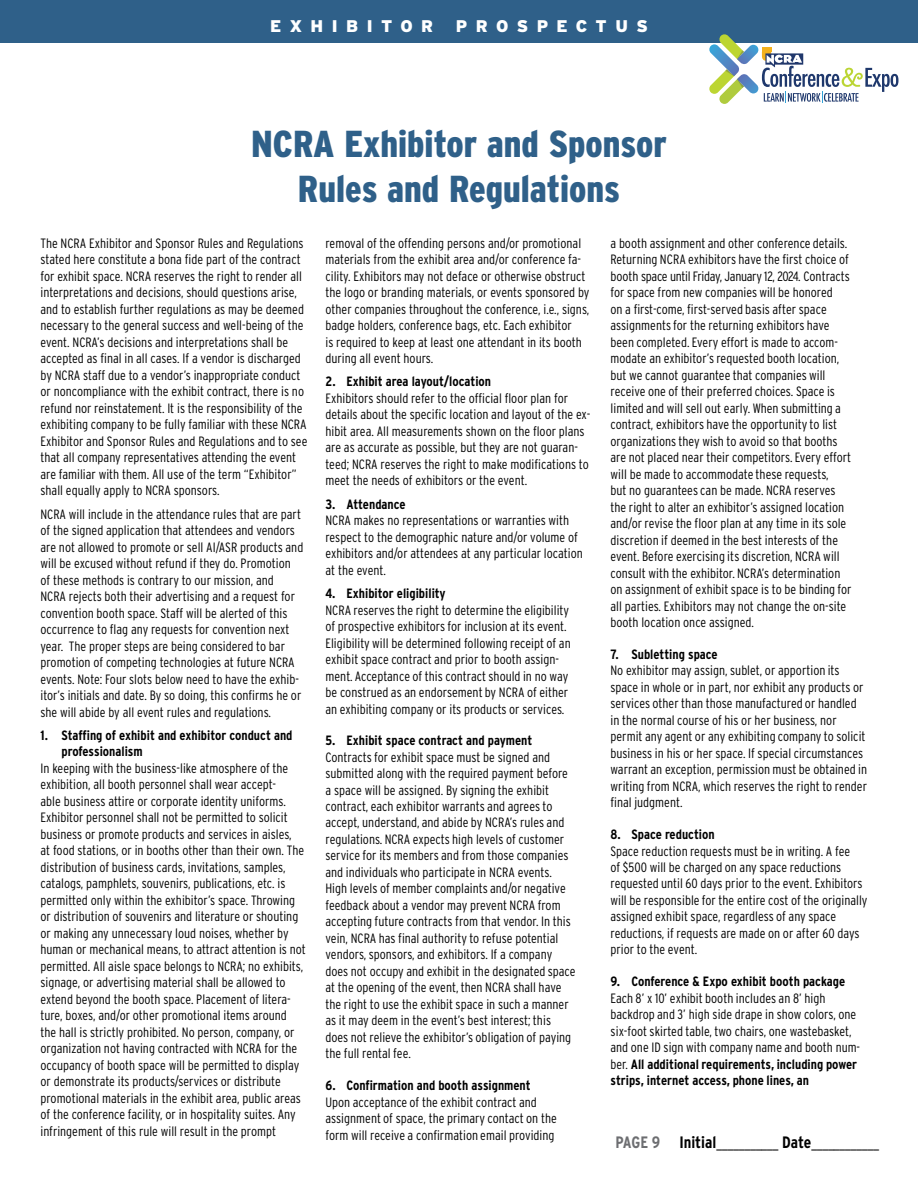
<style>
.page{position:relative;width:918px;height:1188px;background:#fff}
.page>*{position:absolute;margin:0;border:0;box-sizing:border-box;transform-origin:0 0}
.t1{font:900 37.5px/45px "Interstate Condensed";color:#2f6089;text-align:center}
.t2{font:900 16.95px "Interstate";letter-spacing:.5em;color:#fff}
.t3{font:300 16.5px "Interstate Condensed";color:#000}
.t4{font:300 13.5px/16.5px "Interstate Condensed";color:#000}
.t5{font:700 13.5px/16.5px "Interstate Condensed";color:#000}
.s1{font-weight:700}
.s2{font-weight:700;color:#6d6e71}
</style>
<div class="page">
<div style="left:0;top:0;width:918px;height:42px;background:#2f6089"></div>
<svg style="left:709px;top:34px;width:189px;height:70px"></svg>
<p class="t2" style="left:270px;top:16px;width:165px">EXHIBITOR</p>
<p class="t2" style="left:456px;top:16px;width:194px">PROSPECTUS</p>
<h1 class="t1" style="left:251px;top:122px;width:417px">NCRA Exhibitor and Sponsor<br>Rules and Regulations</h1>
<p class="t4" style="left:40px;top:235px;width:268px">The NCRA Exhibitor and Sponsor Rules and Regulations stated here constitute a bona fide part of the contract for exhibit space. NCRA reserves the right to render all interpretations and decisions, should questions arise, and to establish further regulations as may be deemed necessary to the general success and well-being of the event. NCRA’s decisions and interpretations shall be accepted as final in all cases. If a vendor is discharged by NCRA staff due to a vendor’s inappropriate conduct or noncompliance with the exhibit contract, there is no refund nor reinstatement. It is the responsibility of the exhibiting company to be fully familiar with these NCRA Exhibitor and Sponsor Rules and Regulations and to see that all company representatives attending the event are familiar with them. All use of the term “Exhibitor” shall equally apply to NCRA sponsors.</p>
<p class="t4" style="left:40px;top:505px;width:264px">NCRA will include in the attendance rules that are part of the signed application that attendees and vendors are not allowed to promote or sell AI/ASR products and will be excused without refund if they do. Promotion of these methods is contrary to our mission, and<br>NCRA rejects both their advertising and a request for convention booth space. Staff will be alerted of this occurrence to flag any requests for convention next year. The proper steps are being considered to bar promotion of competing technologies at future NCRA events. Note: Four slots below need to have the exhib&shy;itor’s initials and date. By so doing, this confirms he or she will abide by all event rules and regulations.</p>
<p class="t5" style="left:62px;top:727px;width:233px;text-indent:-21px">1. Staffing of exhibit and exhibitor conduct and professionalism</p>
<p class="t4" style="left:40px;top:760px;width:267px">In keeping with the business-like atmosphere of the exhibition, all booth personnel shall wear accept-<br>able business attire or corporate identity uniforms.<br>Exhibitor personnel shall not be permitted to solicit business or promote products and services in aisles,<br>at food stations, or in booths other than their own. The distribution of business cards, invitations, samples, catalogs, pamphlets, souvenirs, publications, etc. is permitted only within the exhibitor’s space. Throwing or distribution of souvenirs and literature or shouting or making any unnecessary loud noises, whether by human or mechanical means, to attract attention is not permitted. All aisle space belongs to NCRA; no exhibits, signage, or advertising material shall be allowed to extend beyond the booth space. Placement of litera&shy;ture, boxes, and/or other promotional items around the hall is strictly prohibited. No person, company, or organization not having contracted with NCRA for the occupancy of booth space will be permitted to display or demonstrate its products/services or distribute promotional materials in the exhibit area, public areas of the conference facility, or in hospitality suites. Any infringement of this rule will result in the prompt</p>
<p class="t4" style="left:325px;top:235px;width:265px">removal of the offending persons and/or promotional materials from the exhibit area and/or conference fa&shy;cility. Exhibitors may not deface or otherwise obstruct the logo or branding materials, or events sponsored by other companies throughout the conference, i.e., signs, badge holders, conference bags, etc. Each exhibitor<br>is required to keep at least one attendant in its booth during all event hours.</p>
<p class="t5" style="left:325px;top:373px;width:167px">2. Exhibit area layout/location</p>
<p class="t4" style="left:325px;top:390px;width:266px">Exhibitors should refer to the official floor plan for details about the specific location and layout of the ex&shy;hibit area. All measurements shown on the floor plans are as accurate as possible, but they are not guaran&shy;teed; NCRA reserves the right to make modifications to meet the needs of exhibitors or the event.</p>
<p class="t5" style="left:325px;top:496px;width:82px">3. Attendance</p>
<p class="t4" style="left:325px;top:512px;width:259px">NCRA makes no representations or warranties with respect to the demographic nature and/or volume of exhibitors and/or attendees at any particular location at the event.</p>
<p class="t5" style="left:325px;top:585px;width:122px">4. Exhibitor eligibility</p>
<p class="t4" style="left:325px;top:601px;width:247px">NCRA reserves the right to determine the eligibility of prospective exhibitors for inclusion at its event.<br>Eligibility will be determined following receipt of an exhibit space contract and prior to booth assign&shy;ment. Acceptance of this contract should in no way be construed as an endorsement by NCRA of either an exhibiting company or its products or services.</p>
<p class="t5" style="left:325px;top:732px;width:208px">5. Exhibit space contract and payment</p>
<p class="t4" style="left:325px;top:748px;width:251px">Contracts for exhibit space must be signed and submitted along with the required payment before a space will be assigned. By signing the exhibit contract, each exhibitor warrants and agrees to accept, understand, and abide by NCRA’s rules and regulations. NCRA expects high levels of customer service for its members and from those companies and individuals who participate in NCRA events.<br>High levels of member complaints and/or negative feedback about a vendor may prevent NCRA from accepting future contracts from that vendor. In this vein, NCRA has final authority to refuse potential vendors, sponsors, and exhibitors. If a company does not occupy and exhibit in the designated space at the opening of the event, then NCRA shall have the right to use the exhibit space in such a manner as it may deem in the event’s best interest; this does not relieve the exhibitor’s obligation of paying the full rental fee.</p>
<p class="t5" style="left:325px;top:1077px;width:207px">6. Confirmation and booth assignment</p>
<p class="t4" style="left:325px;top:1093px;width:233px">Upon acceptance of the exhibit contract and assignment of space, the primary contact on the form will receive a confirmation email providing</p>
<p class="t4" style="left:610px;top:234px;width:243px">a booth assignment and other conference details.<br>Returning NCRA exhibitors have the first choice of booth space until Friday, January 12, 2024. Contracts for space from new companies will be honored<br>on a first-come, first-served basis after space assignments for the returning exhibitors have been completed. Every effort is made to accom&shy;modate an exhibitor’s requested booth location, but we cannot guarantee that companies will receive one of their preferred choices. Space is limited and will sell out early. When submitting a contract, exhibitors have the opportunity to list organizations they wish to avoid so that booths are not placed near their competitors. Every effort will be made to accommodate these requests,<br>but no guarantees can be made. NCRA reserves the right to alter an exhibitor’s assigned location and/or revise the floor plan at any time in its sole discretion if deemed in the best interests of the event. Before exercising its discretion, NCRA will consult with the exhibitor. NCRA’s determination on assignment of exhibit space is to be binding for all parties. Exhibitors may not change the on-site booth location once assigned.</p>
<p class="t5" style="left:610px;top:646px;width:109px">7. Subletting space</p>
<p class="t4" style="left:610px;top:662px;width:258px">No exhibitor may assign, sublet, or apportion its space in whole or in part, nor exhibit any products or services other than those manufactured or handled in the normal course of his or her business, nor permit any agent or any exhibiting company to solicit business in his or her space. If special circumstances warrant an exception, permission must be obtained in writing from NCRA, which reserves the right to render final judgment.</p>
<p class="t5" style="left:610px;top:826px;width:106px">8. Space reduction</p>
<p class="t4" style="left:610px;top:842px;width:258px">Space reduction requests must be in writing. A fee<br>of $500 will be charged on any space reductions requested until 60 days prior to the event. Exhibitors will be responsible for the entire cost of the originally assigned exhibit space, regardless of any space reductions, if requests are made on or after 60 days prior to the event.</p>
<p class="t5" style="left:610px;top:973px;width:236px">9. Conference &amp; Expo exhibit booth package</p>
<p class="t4" style="left:610px;top:989px;width:251px">Each 8’ x 10’ exhibit booth includes an 8’ high backdrop and 3’ high side drape in show colors, one six-foot skirted table, two chairs, one wastebasket, and one ID sign with company name and booth num&shy;ber. <span class="s1">All additional requirements, including power strips, internet access, phone lines, an</span></p>
<p class="t3" style="left:616px;top:1133px;width:265px"><span class="s2">PAGE 9</span> <span class="s1">Initial</span>___________ <span class="s1">Date</span>____________</p>
</div>
